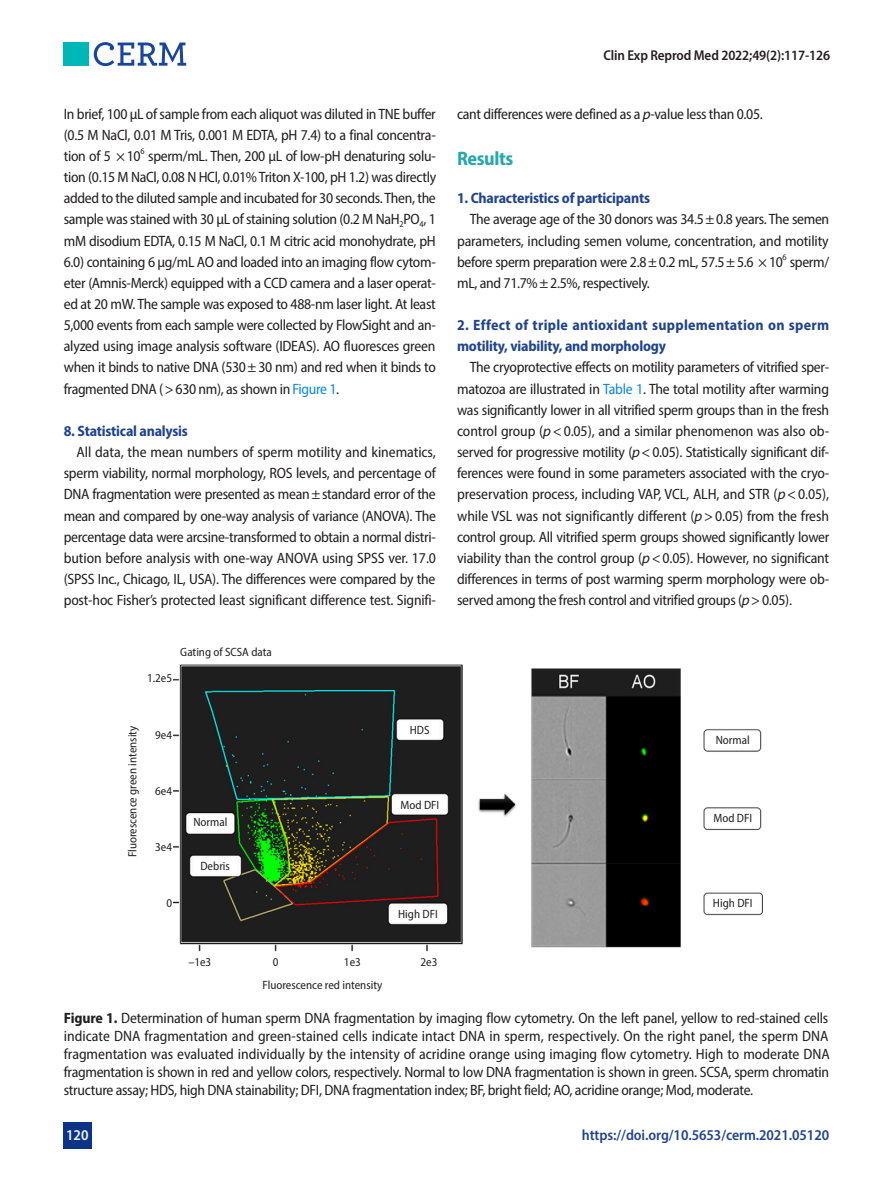
<style>
.page{position:relative;width:893px;height:1191px;background:#fff}
.page>*{position:absolute;margin:0;border:0;box-sizing:border-box;transform-origin:0 0}
.body-title{font:700 semi-condensed 19.5px "Myriad Pro";letter-spacing:-.02em;color:#26a8ac}
.body{font:semi-condensed 15px/21.1px "Myriad Pro";letter-spacing:-.02em;color:#231f20;text-align:justify}
.fig-caption{font:semi-condensed 15px/18px "Myriad Pro";letter-spacing:-.02em;color:#231f20;text-align:justify}
.body-sub-title{font:700 semi-condensed 15px/21.1px "Myriad Pro";letter-spacing:.015em;color:#21448d}
.body-sub-title-2{font:700 semi-condensed 15px "Myriad Pro";letter-spacing:-.015em;color:#21448d}
.t1{font:600 semi-condensed 15px "Myriad Pro";letter-spacing:-.005em;color:#21448d}
.t2{font:600 semi-condensed 15px "Myriad Pro";color:#edf3f9}
.t3{font:600 semi-condensed 14.25px "Myriad Pro";letter-spacing:-.01em;color:#231f20}
.Picture_print{font:semi-condensed 12px "Myriad Pro";color:#231f20}
.body-2{font:semi-condensed 8.7px "Myriad Pro";color:#231f20}
.s1{color:#0b88de}
.s2{font-style:italic;font-stretch:normal}
.s3{font-weight:700}
</style>
<div class="page">
<img style="left:173px;top:664px;width:590px;height:288px">
<div style="left:707px;top:895px;width:51px;height:16px;background:#fff"></div>
<div style="left:392px;top:906px;width:51px;height:16px;background:#fff"></div>
<div style="left:707px;top:811px;width:51px;height:16px;background:#fff"></div>
<div style="left:394px;top:797px;width:52px;height:16px;background:#fff"></div>
<div style="left:401px;top:722px;width:38px;height:16px;background:#fff"></div>
<div style="left:707px;top:732px;width:51px;height:16px;background:#fff"></div>
<div style="left:194px;top:858px;width:42px;height:16px;background:#fff"></div>
<div style="left:189px;top:815px;width:43px;height:16px;background:#fff"></div>
<div style="left:63px;top:1122px;width:28px;height:27px;background:#0d3387"></div>
<div style="left:63px;top:42px;width:25px;height:24px;background:#00b7b8"></div>
<svg style="left:94px;top:42px;width:92px;height:24px"></svg>
<p class="body" style="left:64px;top:103px;width:374px">In brief, 100 µL of sample from each aliquot was diluted in TNE buffer (0.5 M NaCl, 0.01 M Tris, 0.001 M EDTA, pH 7.4) to a final concentra&shy;tion of 5 × 10</p>
<p class="body-2" style="left:140px;top:145px;width:6px">6</p>
<p class="body" style="left:64px;top:145px;width:374px;text-indent:84px">sperm/mL. Then, 200 µL of low-pH denaturing solu&shy;tion (0.15 M NaCl, 0.08 N HCl, 0.01% Triton X-100, pH 1.2) was directly added to the diluted sample and incubated for 30 seconds. Then, the sample was stained with 30 µL of staining solution (0.2 M NaH<sub>2</sub>PO<sub>4</sub>, 1 mM disodium EDTA, 0.15 M NaCl, 0.1 M citric acid monohydrate, pH 6.0) containing 6 µg/mL AO and loaded into an imaging flow cytom&shy;eter (Amnis-Merck) equipped with a CCD camera and a laser operat&shy;ed at 20 mW. The sample was exposed to 488-nm laser light. At least 5,000 events from each sample were collected by FlowSight and an&shy;alyzed using image analysis software (IDEAS). AO fluoresces green when it binds to native DNA (530 ± 30 nm) and red when it binds to fragmented DNA ( &gt; 630 nm), as shown in <span class="s1">Figure 1</span>.</p>
<p class="body-sub-title-2" style="left:64px;top:421px;width:126px">8. Statistical analysis</p>
<p class="body" style="left:64px;top:441px;width:374px;text-indent:13px">All data, the mean numbers of sperm motility and kinematics, sperm viability, normal morphology, ROS levels, and percentage of DNA fragmentation were presented as mean ± standard error of the mean and compared by one-way analysis of variance (ANOVA). The percentage data were arcsine-transformed to obtain a normal distri&shy;bution before analysis with one-way ANOVA using SPSS ver. 17.0 (SPSS Inc., Chicago, IL, USA). The differences were compared by the post-hoc Fisher’s protected least significant difference test. Signifi-</p>
<p class="Picture_print" style="left:147px;top:671px;width:27px">1.2e5</p>
<p class="Picture_print" style="left:180px;top:644px;width:93px">Gating of SCSA data</p>
<p class="Picture_print" style="left:125px;top:857px;width:133px;rotate:-90deg">Fluorescence green intensity</p>
<p class="Picture_print" style="left:155px;top:727px;width:18px">9e4</p>
<p class="Picture_print" style="left:155px;top:783px;width:18px">6e4</p>
<p class="Picture_print" style="left:155px;top:839px;width:18px">3e4</p>
<p class="Picture_print" style="left:166px;top:896px;width:7px">0</p>
<p class="Picture_print" style="left:410px;top:722px;width:21px">HDS</p>
<p class="Picture_print" style="left:193px;top:815px;width:36px">Normal</p>
<p class="Picture_print" style="left:200px;top:858px;width:31px">Debris</p>
<p class="Picture_print" style="left:188px;top:954px;width:24px">–1e3</p>
<p class="Picture_print" style="left:273px;top:954px;width:7px">0</p>
<p class="Picture_print" style="left:344px;top:954px;width:18px">1e3</p>
<p class="Picture_print" style="left:263px;top:977px;width:121px">Fluorescence red intensity</p>
<p class="Picture_print" style="left:401px;top:797px;width:40px">Mod DFI</p>
<p class="Picture_print" style="left:398px;top:906px;width:41px">High DFI</p>
<p class="Picture_print" style="left:420px;top:954px;width:18px">2e3</p>
<p class="t3" style="left:603px;top:46px;width:228px">Clin Exp Reprod Med 2022;49(2):117-126</p>
<p class="body" style="left:457px;top:103px;width:307px">cant differences were defined as a <span class="s2">p</span>-value less than 0.05.</p>
<p class="body-title" style="left:457px;top:145px;width:58px">Results</p>
<p class="body-sub-title-2" style="left:457px;top:188px;width:194px">1. Characteristics of participants</p>
<p class="body" style="left:457px;top:208px;width:374px;text-indent:13px">The average age of the 30 donors was 34.5 ± 0.8 years. The semen parameters, including semen volume, concentration, and motility before sperm preparation were 2.8 ± 0.2 mL, 57.5 ± 5.6 × 10</p>
<p class="body-2" style="left:783px;top:251px;width:6px">6</p>
<p class="body" style="left:790px;top:251px;width:41px">sperm/</p>
<p class="body" style="left:457px;top:272px;width:194px">mL, and 71.7% ± 2.5%, respectively.</p>
<p class="body-sub-title" style="left:457px;top:314px;width:374px">2. Effect of triple antioxidant supplementation on sperm motility, viability, and morphology</p>
<p class="body" style="left:457px;top:357px;width:374px;text-indent:13px">The cryoprotective effects on motility parameters of vitrified sper&shy;matozoa are illustrated in <span class="s1">Table 1</span>. The total motility after warming was significantly lower in all vitrified sperm groups than in the fresh control group (<span class="s2">p</span>&lt; 0.05), and a similar phenomenon was also ob&shy;served for progressive motility (<span class="s2">p</span>&lt; 0.05). Statistically significant dif&shy;ferences were found in some parameters associated with the cryo&shy;preservation process, including VAP, VCL, ALH, and STR (<span class="s2">p</span>&lt; 0.05), while VSL was not significantly different (<span class="s2">p</span>&gt; 0.05) from the fresh control group. All vitrified sperm groups showed significantly lower viability than the control group (<span class="s2">p</span>&lt; 0.05). However, no significant differences in terms of post warming sperm morphology were ob&shy;served among the fresh control and vitrified groups (<span class="s2">p</span>&gt; 0.05).</p>
<p class="Picture_print" style="left:716px;top:732px;width:36px">Normal</p>
<p class="Picture_print" style="left:713px;top:811px;width:40px">Mod DFI</p>
<p class="Picture_print" style="left:713px;top:895px;width:41px">High DFI</p>
<p class="fig-caption" style="left:64px;top:1008px;width:767px"><span class="s3">Figure 1.</span> Determination of human sperm DNA fragmentation by imaging flow cytometry. On the left panel, yellow to red-stained cells indicate DNA fragmentation and green-stained cells indicate intact DNA in sperm, respectively. On the right panel, the sperm DNA fragmentation was evaluated individually by the intensity of acridine orange using imaging flow cytometry. High to moderate DNA fragmentation is shown in red and yellow colors, respectively. Normal to low DNA fragmentation is shown in green. SCSA, sperm chromatin structure assay; HDS, high DNA stainability; DFI, DNA fragmentation index; BF, bright field; AO, acridine orange; Mod, moderate.</p>
<p class="t2" style="left:66px;top:1125px;width:24px">120</p>
<p class="t1" style="left:582px;top:1125px;width:249px">https://doi.org/10.5653/cerm.2021.05120</p>
</div>
